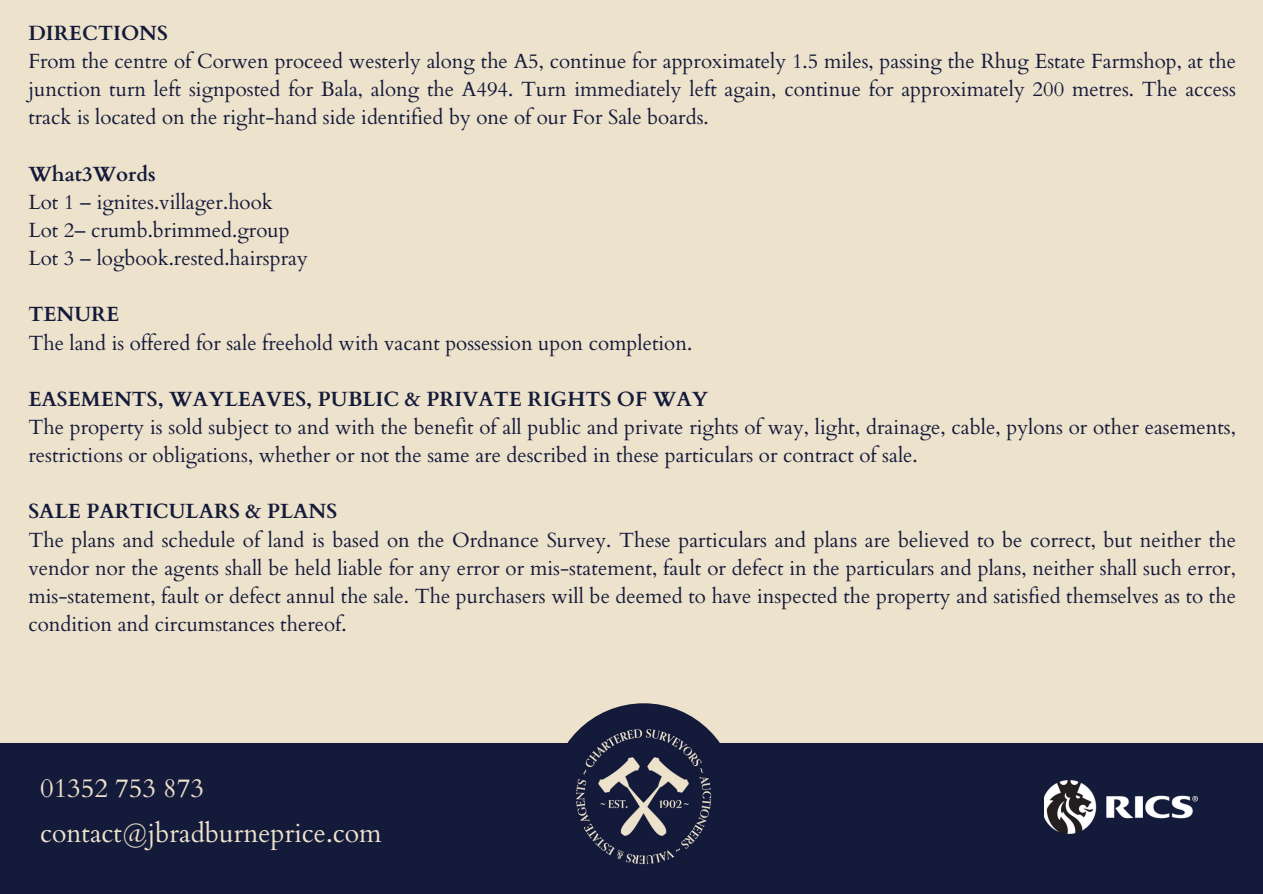
<style>
.page{position:relative;width:1263px;height:894px;background:#fff}
.page>*{position:absolute;margin:0;border:0;box-sizing:border-box;transform-origin:0 0}
.t1{font:700 31.05px "Cardo";color:#ede2cc}
.t2{font:26.55px/45px "Cardo";color:#ede2cc}
.t3{font:700 25.05px/41.7px "Cardo";color:#ede2cc}
.t4{font:20.55px/28.2px "Cardo";color:#141a3a;text-align:justify}
.t5{font:700 20.55px "Cardo";color:#141a3a}
</style>
<div class="page">
<div style="left:0;top:0;width:1263px;height:893px;background:#ede2cc"></div>
<div style="left:0;top:742px;width:1263px;height:151px;background:#141a3a"></div>
<img style="left:550px;top:703px;width:187px;height:186px;border-radius:50%">
<img style="left:1045px;top:780px;width:153px;height:54px">
<p class="t5" style="left:28px;top:20px;width:141px">DIRECTIONS</p>
<p class="t4" style="left:28px;top:47px;width:1209px">From the centre of Corwen proceed westerly along the A5, continue for approximately 1.5 miles, passing the Rhug Estate Farmshop, at the junction turn left signposted for Bala, along the A494. Turn immediately left again, continue for approximately 200 metres. The access track is located on the right-hand side identified by one of our For Sale boards.</p>
<p class="t5" style="left:28px;top:160px;width:129px">What3Words</p>
<p class="t4" style="left:28px;top:188px;width:246px">Lot 1 – ignites.villager.hook</p>
<p class="t4" style="left:28px;top:216px;width:263px">Lot 2– crumb.brimmed.group</p>
<h1 class="t4" style="left:28px;top:244px;width:281px">Lot 3 – logbook.rested.hairspray</h1>
<p class="t5" style="left:28px;top:301px;width:93px">TENURE</p>
<p class="t4" style="left:28px;top:329px;width:665px">The land is offered for sale freehold with vacant possession upon completion.</p>
<h3 class="t5" style="left:28px;top:385px;width:681px">EASEMENTS, WAYLEAVES, PUBLIC &amp; PRIVATE RIGHTS OF WAY</h3>
<p class="t4" style="left:28px;top:413px;width:1209px">The property is sold subject to and with the benefit of all public and private rights of way, light, drainage, cable, pylons or other easements, restrictions or obligations, whether or not the same are described in these particulars or contract of sale.</p>
<p class="t5" style="left:28px;top:498px;width:310px">SALE PARTICULARS &amp; PLANS</p>
<h3 class="t4" style="left:28px;top:526px;width:1209px">The plans and schedule of land is based on the Ordnance Survey. These particulars and plans are believed to be correct, but neither the vendor nor the agents shall be held liable for any error or mis-statement, fault or defect in the particulars and plans, neither shall such error, mis-statement, fault or defect annul the sale. The purchasers will be deemed to have inspected the property and satisfied themselves as to the condition and circumstances thereof.</h3>
<p class="t2" style="left:40px;top:766px;width:343px">01352 753 873 contact@jbradburneprice.com</p>
<p class="t3" style="left:22px;top:778px;width:352px">01352 753 873 contact@jbradburneprice.com</p>
<p class="t1" style="left:29px;top:782px;width:193px">01352 753 873</p>
</div>
